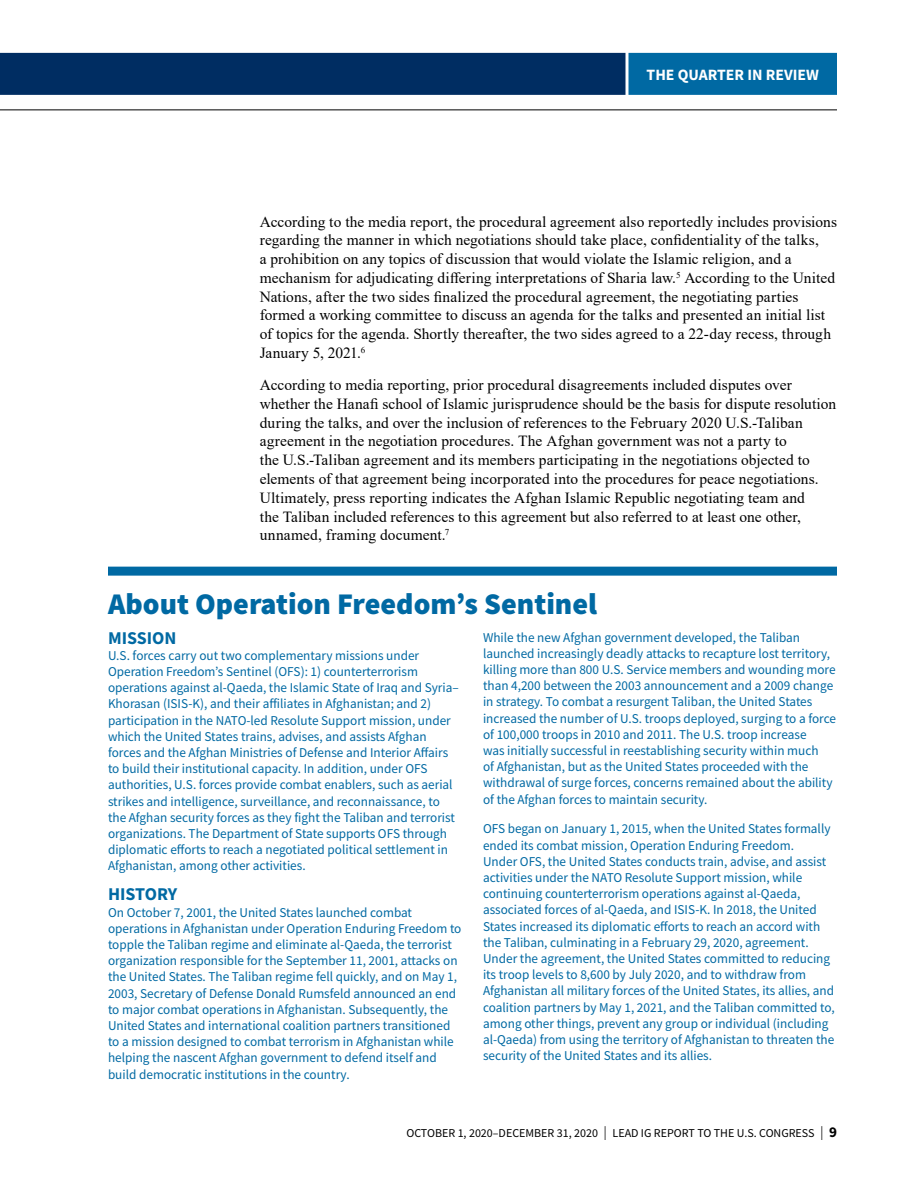
<style>
.page{position:relative;width:918px;height:1188px;background:#fff}
.page>*{position:absolute;margin:0;border:0;box-sizing:border-box;transform-origin:0 0}
.Appendix_FOB_Head{font:900 30px "Source Sans Pro";color:#0069a3}
.Appendix_Text{font:700 18px "Source Sans Pro";color:#0069a3}
.t1{font:700 15.75px "Source Sans Pro";color:#fff}
.Body_Text_Normal{font:15.45px/18.8px "Times New Roman";letter-spacing:.005em;color:#000}
.Appendix_Text-2{font:13.5px/16.2px "Source Sans Pro";color:#0069a3}
.t2{font:12px "Source Sans Pro";color:#000}
.s1{font-weight:200;font-size:21px}
.s2{font-weight:700;font-size:15px}
</style>
<div class="page">
<hr style="left:0;top:110px;width:837px;height:1px;background:#000">
<div style="left:0;top:53px;width:626px;height:42px;background:#002d62"></div>
<div style="left:628px;top:53px;width:209px;height:42px;background:#0069a3"></div>
<div style="left:108px;top:567px;width:729px;height:9px;background:#0069a3"></div>
<p class="t1" style="left:647px;top:64px;width:174px">THE QUARTER IN REVIEW</p>
<p class="Body_Text_Normal" style="left:260px;top:212px;width:579px">According to the media report, the procedural agreement also reportedly includes provisions regarding the manner in which negotiations should take place, confidentiality of the talks,<br>a prohibition on any topics of discussion that would violate the Islamic religion, and a mechanism for adjudicating differing interpretations of Sharia law.<sup>5</sup> According to the United Nations, after the two sides finalized the procedural agreement, the negotiating parties formed a working committee to discuss an agenda for the talks and presented an initial list of topics for the agenda. Shortly thereafter, the two sides agreed to a 22-day recess, through January 5, 2021.<sup>6</sup></p>
<p class="Body_Text_Normal" style="left:260px;top:375px;width:578px">According to media reporting, prior procedural disagreements included disputes over whether the Hanafi school of Islamic jurisprudence should be the basis for dispute resolution during the talks, and over the inclusion of references to the February 2020 U.S.-Taliban agreement in the negotiation procedures. The Afghan government was not a party to<br>the U.S.-Taliban agreement and its members participating in the negotiations objected to elements of that agreement being incorporated into the procedures for peace negotiations.<br>Ultimately, press reporting indicates the Afghan Islamic Republic negotiating team and<br>the Taliban included references to this agreement but also referred to at least one other, unnamed, framing document.<sup>7</sup></p>
<p class="Appendix_FOB_Head" style="left:108px;top:583px;width:491px">About Operation Freedom’s Sentinel</p>
<p class="Appendix_Text-2" style="left:483px;top:629px;width:355px">While the new Afghan government developed, the Taliban launched increasingly deadly attacks to recapture lost territory, killing more than 800 U.S. Service members and wounding more than 4,200 between the 2003 announcement and a 2009 change in strategy. To combat a resurgent Taliban, the United States increased the number of U.S. troops deployed, surging to a force of 100,000 troops in 2010 and 2011. The U.S. troop increase<br>was initially successful in reestablishing security within much<br>of Afghanistan, but as the United States proceeded with the withdrawal of surge forces, concerns remained about the ability of the Afghan forces to maintain security.</p>
<p class="Appendix_Text-2" style="left:483px;top:821px;width:353px">OFS began on January 1, 2015, when the United States formally ended its combat mission, Operation Enduring Freedom.<br>Under OFS, the United States conducts train, advise, and assist activities under the NATO Resolute Support mission, while continuing counterterrorism operations against al-Qaeda, associated forces of al-Qaeda, and ISIS-K. In 2018, the United States increased its diplomatic efforts to reach an accord with the Taliban, culminating in a February 29, 2020, agreement.<br>Under the agreement, the United States committed to reducing its troop levels to 8,600 by July 2020, and to withdraw from Afghanistan all military forces of the United States, its allies, and coalition partners by May 1, 2021, and the Taliban committed to, among other things, prevent any group or individual (including al-Qaeda) from using the territory of Afghanistan to threaten the security of the United States and its allies.</p>
<p class="Appendix_Text" style="left:108px;top:625px;width:70px">MISSION</p>
<p class="Appendix_Text-2" style="left:108px;top:647px;width:352px">U.S. forces carry out two complementary missions under Operation Freedom’s Sentinel (OFS): 1) counterterrorism operations against al-Qaeda, the Islamic State of Iraq and Syria– Khorasan (ISIS-K), and their affiliates in Afghanistan; and 2) participation in the NATO-led Resolute Support mission, under which the United States trains, advises, and assists Afghan forces and the Afghan Ministries of Defense and Interior Affairs to build their institutional capacity. In addition, under OFS authorities, U.S. forces provide combat enablers, such as aerial strikes and intelligence, surveillance, and reconnaissance, to the Afghan security forces as they fight the Taliban and terrorist organizations. The Department of State supports OFS through diplomatic efforts to reach a negotiated political settlement in Afghanistan, among other activities.</p>
<p class="Appendix_Text" style="left:108px;top:882px;width:71px">HISTORY</p>
<p class="Appendix_Text-2" style="left:108px;top:904px;width:355px">On October 7, 2001, the United States launched combat operations in Afghanistan under Operation Enduring Freedom to topple the Taliban regime and eliminate al-Qaeda, the terrorist organization responsible for the September 11, 2001, attacks on the United States. The Taliban regime fell quickly, and on May 1, 2003, Secretary of Defense Donald Rumsfeld announced an end to major combat operations in Afghanistan. Subsequently, the United States and international coalition partners transitioned to a mission designed to combat terrorism in Afghanistan while helping the nascent Afghan government to defend itself and build democratic institutions in the country.</p>
<p class="t2" style="left:406px;top:1125px;width:432px">OCTOBER 1, 2020–DECEMBER 31, 2020 <span class="s1">I</span> LEAD IG REPORT TO THE U.S. CONGRESS <span class="s1">I</span> <span class="s2">9</span></p>
</div>
